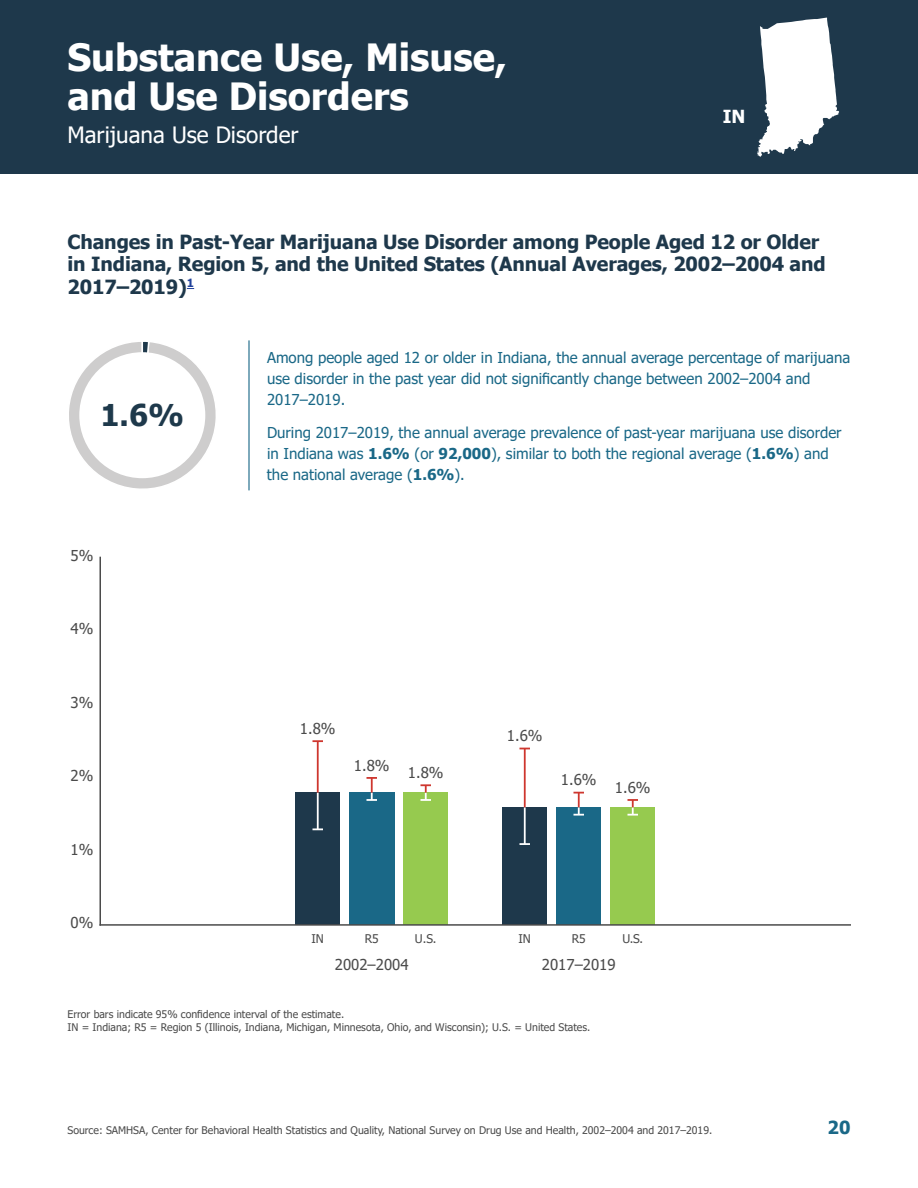
<style>
.page{position:relative;width:918px;height:1188px;background:#fff}
.page>*{position:absolute;margin:0;border:0;box-sizing:border-box;transform-origin:0 0}
.t1{font:700 37.5px/39px "Tahoma";color:#fff}
.t2{font:700 30px "Tahoma";color:#1e394b}
.t3{font:22.5px "Tahoma";color:#fff}
.t4{font:700 19.5px/22.5px "Tahoma";letter-spacing:-.005em;color:#1e384b}
.t5{font:700 18px "Tahoma";color:#1a6887}
.t6{font:700 18px "Tahoma";color:#fff}
.t7{font:15px/21px "Tahoma";color:#1a6887}
.t8{font:15px "Tahoma";color:#4b4b4b}
.t9{font:12px "Tahoma";color:#4b4b4b}
.t10{font:10.5px "Tahoma";color:#4b4b4b}
.s1{font-weight:700}
</style>
<div class="page">
<div style="left:0;top:0;width:918px;height:174px;background:#1e384b"></div>
<svg style="left:757px;top:18px;width:82px;height:139px"></svg>
<hr style="left:248px;top:340px;width:2px;height:150px;background:#1a6887">
<svg style="left:69px;top:341px;width:147px;height:148px"></svg>
<div style="left:79px;top:352px;width:126px;height:126px;background:#fff;border-radius:50%"></div>
<img style="left:99px;top:556px;width:751px;height:370px">
<h1 class="t1" style="left:68px;top:40px;width:441px">Substance Use, Misuse, and Use Disorders</h1>
<h3 class="t3" style="left:68px;top:120px;width:233px">Marijuana Use Disorder</h3>
<p class="t6" style="left:723px;top:104px;width:24px">IN</p>
<p class="t4" style="left:68px;top:231px;width:760px">Changes in Past-Year Marijuana Use Disorder among People Aged 12 or Older in Indiana, Region 5, and the United States (Annual Averages, 2002–2004 and<br>2017–2019)<sup>1</sup></p>
<h2 class="t2" style="left:101px;top:394px;width:85px">1.6%</h2>
<p class="t8" style="left:71px;top:545px;width:24px">5%</p>
<p class="t8" style="left:71px;top:619px;width:24px">4%</p>
<p class="t8" style="left:71px;top:692px;width:24px">3%</p>
<p class="t8" style="left:71px;top:766px;width:24px">2%</p>
<p class="t8" style="left:71px;top:839px;width:24px">1%</p>
<p class="t8" style="left:71px;top:913px;width:24px">0%</p>
<p class="t7" style="left:267px;top:348px;width:585px">Among people aged 12 or older in Indiana, the annual average percentage of marijuana use disorder in the past year did not significantly change between 2002–2004 and<br>2017–2019.</p>
<p class="t7" style="left:267px;top:423px;width:576px">During 2017–2019, the annual average prevalence of past-year marijuana use disorder in Indiana was <span class="s1">1.6%</span> (or <span class="s1">92,000</span>), similar to both the regional average (<span class="s1">1.6%</span>) and the national average (<span class="s1">1.6%</span>).</p>
<p class="t8" style="left:300px;top:718px;width:37px">1.8%</p>
<p class="t8" style="left:354px;top:755px;width:37px">1.8%</p>
<p class="t8" style="left:408px;top:762px;width:37px">1.8%</p>
<p class="t8" style="left:507px;top:726px;width:37px">1.6%</p>
<p class="t8" style="left:561px;top:770px;width:37px">1.6%</p>
<p class="t8" style="left:615px;top:777px;width:37px">1.6%</p>
<p class="t9" style="left:312px;top:931px;width:14px">IN</p>
<p class="t9" style="left:365px;top:931px;width:16px">R5</p>
<p class="t9" style="left:415px;top:931px;width:23px">U.S.</p>
<p class="t9" style="left:519px;top:931px;width:14px">IN</p>
<p class="t9" style="left:572px;top:931px;width:15px">R5</p>
<p class="t9" style="left:623px;top:931px;width:22px">U.S.</p>
<p class="t8" style="left:335px;top:955px;width:75px">2002–2004</p>
<p class="t8" style="left:542px;top:955px;width:75px">2017–2019</p>
<p class="t10" style="left:68px;top:1008px;width:278px">Error bars indicate 95% confidence interval of the estimate.</p>
<p class="t10" style="left:68px;top:1020px;width:524px">IN = Indiana; R5 = Region 5 (Illinois, Indiana, Michigan, Minnesota, Ohio, and Wisconsin); U.S. = United States.</p>
<p class="t10" style="left:68px;top:1123px;width:646px">Source: SAMHSA, Center for Behavioral Health Statistics and Quality, National Survey on Drug Use and Health, 2002–2004 and 2017–2019.</p>
<p class="t5" style="left:828px;top:1115px;width:24px">20</p>
</div>
